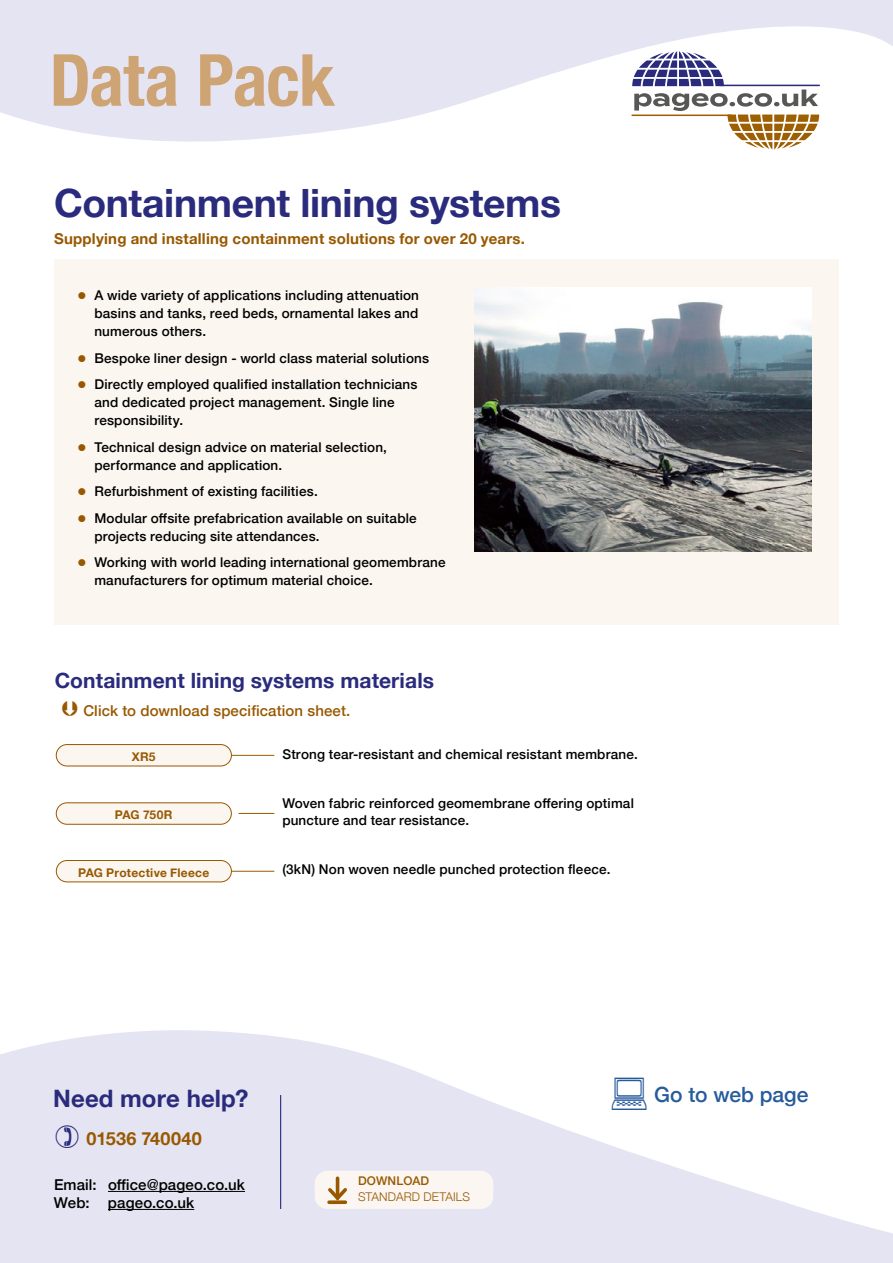
<style>
.page{position:relative;width:893px;height:1263px;background:#fff}
.page>*{position:absolute;margin:0;border:0;box-sizing:border-box;transform-origin:0 0}
.t1{font:700 condensed 72px "Helvetica Neue";letter-spacing:-.015em;color:#cea475}
.t2{font:700 39px "Helvetica Neue";letter-spacing:-.01em;color:#2a2b7c}
.t3{font:700 24px "Helvetica Neue";letter-spacing:.005em;color:#2a2b7c}
.t4{font:700 21px "Helvetica Neue";letter-spacing:.005em;color:#2a2b7c}
.t5{font:500 21px "Helvetica Neue";color:#275b9b}
.t6{font:700 18px "Helvetica Neue";letter-spacing:.02em;color:#985800}
.t7{font:700 15px "Helvetica Neue";letter-spacing:.015em;color:#985800}
.t8{font:500 15px/18px "Helvetica Neue";letter-spacing:.01em;color:#000}
.t9{font:500 15px "Helvetica Neue";letter-spacing:.005em;color:#985800}
.t10{font:500 13.5px/18px "Helvetica Neue";letter-spacing:.015em;color:#000}
.t11{font:700 12px "Helvetica Neue";letter-spacing:.02em;color:#985800}
.t12{font:300 12px "Helvetica Neue";letter-spacing:.015em;color:#985800}
.t13{font:500 12px "Helvetica Neue";letter-spacing:.015em;color:#985800}
</style>
<div class="page">
<svg style="left:0;top:1030px;width:893px;height:233px;fill:#e5e4f2"></svg>
<svg style="left:0;top:0;width:893px;height:150px;fill:#e5e4f2"></svg>
<hr style="left:108px;top:1191px;width:137px;height:1px;background:#000">
<hr style="left:108px;top:1209px;width:86px;height:1px;background:#000">
<hr style="left:631px;top:115px;width:101px;height:1px;background:#9e5f02">
<hr style="left:720px;top:85px;width:100px;height:1px;background:#2a2b7c">
<svg style="left:632px;top:51px;width:187px;height:98px"></svg>
<hr style="left:280px;top:1095px;width:1px;height:114px;background:#2a2b7c">
<div style="left:54px;top:259px;width:785px;height:366px;background:#fbf6f0"></div>
<img style="left:475px;top:287px;width:337px;height:264px">
<div style="left:315px;top:1171px;width:178px;height:38px;background:#fbf6f1;border-radius:13px"></div>
<hr style="left:336px;top:1178px;width:3px;height:20px;background:#985800">
<svg style="left:327px;top:1185px;width:21px;height:18px"></svg>
<svg style="left:329px;top:1200px;width:16px;height:4px"></svg>
<hr style="left:238px;top:813px;width:36px;height:1px;background:#985800">
<hr style="left:218px;top:755px;width:56px;height:1px;background:#985800">
<hr style="left:221px;top:871px;width:53px;height:1px;background:#985800">
<div style="left:56px;top:860px;width:175px;height:22px;background:#fbf6f0;border-radius:11px"></div>
<div style="left:56px;top:860px;width:176px;height:22px;border:1px solid #985800;border-radius:11px"></div>
<div style="left:56px;top:744px;width:175px;height:22px;background:#fbf6f0;border-radius:11px"></div>
<div style="left:56px;top:744px;width:176px;height:22px;border:1px solid #985800;border-radius:11px"></div>
<div style="left:56px;top:803px;width:175px;height:21px;background:#fbf6f0;border-radius:11px"></div>
<div style="left:56px;top:802px;width:176px;height:23px;border:1px solid #985800;border-radius:11px"></div>
<svg style="left:56px;top:1124px;width:23px;height:24px"></svg>
<svg style="left:612px;top:1077px;width:35px;height:33px"></svg>
<h1 class="t1" style="left:50px;top:20px;width:287px">Data Pack</h1>
<h2 class="t2" style="left:54px;top:172px;width:509px">Containment lining systems</h2>
<p class="t7" style="left:54px;top:227px;width:473px">Supplying and installing containment solutions for over 20 years.</p>
<p class="t10" style="left:94px;top:285px;width:326px;text-align:justify">A wide variety of applications including attenuation basins and tanks, reed beds, ornamental lakes and numerous others.</p>
<p class="t10" style="left:94px;top:344px;width:336px;line-height:26.5px">Bespoke liner design - world class material solutions<br>Directly employed qualified installation technicians</p>
<p class="t10" style="left:94px;top:392px;width:302px">and dedicated project management. Single line responsibility.</p>
<p class="t10" style="left:94px;top:437px;width:294px">Technical design advice on material selection, performance and application.</p>
<p class="t10" style="left:94px;top:477px;width:324px;line-height:26.5px">Refurbishment of existing facilities.<br>Modular offsite prefabrication available on suitable</p>
<p class="t10" style="left:94px;top:522px;width:353px;line-height:26.5px">projects reducing site attendances.<br>Working with world leading international geomembrane</p>
<p class="t10" style="left:94px;top:570px;width:280px">manufacturers for optimum material choice.</p>
<h3 class="t4" style="left:55px;top:664px;width:381px">Containment lining systems materials</h3>
<p class="t9" style="left:83px;top:699px;width:268px">Click to download specification sheet.</p>
<p class="t10" style="left:282px;top:744px;width:357px">Strong tear-resistant and chemical resistant membrane.</p>
<p class="t10" style="left:282px;top:794px;width:353px;line-height:16.5px">Woven fabric reinforced geomembrane offering optimal puncture and tear resistance.</p>
<p class="t10" style="left:282px;top:859px;width:330px">(3kN) Non woven needle punched protection fleece.</p>
<p class="t11" style="left:132px;top:747px;width:25px">XR5</p>
<p class="t11" style="left:115px;top:806px;width:59px">PAG 750R</p>
<p class="t11" style="left:78px;top:863px;width:133px">PAG Protective Fleece</p>
<h3 class="t3" style="left:53px;top:1079px;width:197px">Need more help?</h3>
<h3 class="t6" style="left:87px;top:1124px;width:117px">01536 740040</h3>
<p class="t8" style="left:54px;top:1175px;width:193px">Email: office@pageo.co.uk<br>Web: pageo.co.uk</p>
<p class="t13" style="left:358px;top:1170px;width:73px">DOWNLOAD</p>
<p class="t12" style="left:358px;top:1187px;width:114px">STANDARD DETAILS</p>
<h3 class="t5" style="left:654px;top:1078px;width:156px">Go to web page</h3>
</div>
